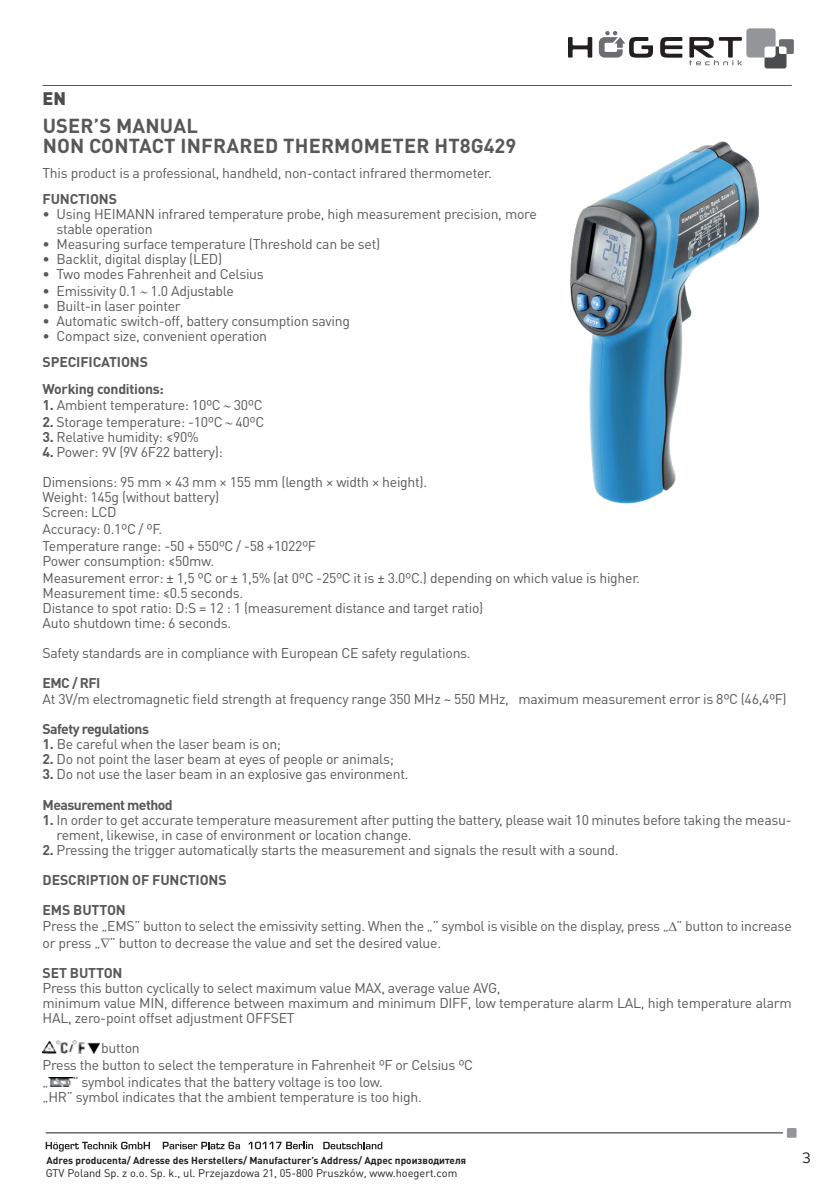
<style>
.page{position:relative;width:840px;height:1191px;background:#fff}
.page>*{position:absolute;margin:0;border:0;box-sizing:border-box;transform-origin:0 0}
.t1{font:700 20px/20px "DIN Pro";letter-spacing:.01em;color:#57585a}
.t2{font:900 18px "DIN Pro";color:#4b4c4d}
.t3{font:16px "Merel";color:#231f20}
.t4{font:14px/15px "DIN Pro";letter-spacing:-.02em;color:#57585a}
.t5{font:700 14px/26.4px "DIN Pro";letter-spacing:-.02em;color:#57585a}
.t6{font:700 14px "DIN Pro";letter-spacing:-.04em;color:#57585a}
.t7{font:11px "DIN Pro";color:#231f20}
.t8{font:700 10px "DIN Pro";color:#231f20}
.s1{font-weight:700}
</style>
<div class="page">
<svg style="left:568px;top:37px;width:24px;height:21px"></svg>
<svg style="left:660px;top:37px;width:22px;height:21px"></svg>
<svg style="left:598px;top:31px;width:54px;height:27px"></svg>
<svg style="left:689px;top:28px;width:104px;height:40px"></svg>
<svg style="left:46px;top:1141px;width:104px;height:10px"></svg>
<svg style="left:163px;top:1141px;width:77px;height:8px"></svg>
<svg style="left:248px;top:1141px;width:65px;height:8px"></svg>
<svg style="left:323px;top:1141px;width:59px;height:8px"></svg>
<svg style="left:786px;top:1128px;width:10px;height:9px"></svg>
<hr style="left:46px;top:1132px;width:736px;height:1px;background:#231f20">
<hr style="left:43px;top:85px;width:748px;height:1px;background:#57585a">
<img style="left:43px;top:1040px;width:56px;height:13px">
<img style="left:48px;top:1077px;width:25px;height:10px">
<img style="left:570px;top:141px;width:189px;height:363px">
<p class="t2" style="left:43px;top:86px;width:25px">EN</p>
<h1 class="t1" style="left:43px;top:115px;width:475px">USER’S MANUAL<br>NON CONTACT INFRARED THERMOMETER HT8G429</h1>
<p class="t4" style="left:43px;top:165px;width:450px">This product is a professional, handheld, non-contact infrared thermometer.</p>
<p class="t5" style="left:43px;top:185px;width:76px">FUNCTIONS</p>
<p class="t4" style="left:57px;top:206px;width:481px;text-indent:-14px">• Using HEIMANN infrared temperature probe, high measurement precision, more stable operation</p>
<p class="t4" style="left:43px;top:236px;width:339px">• Measuring surface temperature (Threshold can be set)</p>
<p class="t4" style="left:43px;top:251px;width:181px">• Backlit, digital display (LED)</p>
<p class="t4" style="left:43px;top:266px;width:223px">• Two modes Fahrenheit and Celsius</p>
<p class="t4" style="left:43px;top:283px;width:193px">• Emissivity 0.1 ∼ 1.0 Adjustable</p>
<p class="t4" style="left:43px;top:298px;width:140px">• Built-in laser pointer</p>
<p class="t4" style="left:43px;top:313px;width:309px">• Automatic switch-off, battery consumption saving</p>
<p class="t4" style="left:43px;top:328px;width:226px">• Compact size, convenient operation</p>
<p class="t5" style="left:43px;top:348px;width:123px">SPECIFICATIONS<br>Working conditions:</p>
<p class="t4" style="left:43px;top:397px;width:221px"><span class="s1">1.</span> Ambient temperature: 10ºC ∼ 30ºC</p>
<p class="t4" style="left:43px;top:414px;width:223px"><span class="s1">2.</span> Storage temperature: -10ºC ∼ 40ºC</p>
<p class="t4" style="left:43px;top:429px;width:158px"><span class="s1">3.</span> Relative humidity: ≤90%</p>
<p class="t4" style="left:43px;top:436px;width:386px;line-height:30px"><span class="s1">4.</span> Power: 9V (9V 6F22 battery):<br>Dimensions: 95 mm × 43 mm × 155 mm (length × width × height).</p>
<p class="t4" style="left:43px;top:489px;width:178px">Weight: 145g (without battery)<br>Screen: LCD</p>
<p class="t4" style="left:43px;top:520px;width:275px;line-height:16.8px">Accuracy: 0.1ºC / ºF.<br>Temperature range: -50 + 550ºC / -58 +1022ºF</p>
<p class="t4" style="left:43px;top:552px;width:598px;line-height:16.8px">Power consumption: ≤50mw.<br>Measurement error: ± 1,5 ºC or ± 1,5% (at 0ºC -25ºC it is ± 3.0ºC.) depending on which value is higher.</p>
<p class="t4" style="left:43px;top:584px;width:442px">Measurement time: ≤0.5 seconds.<br>Distance to spot ratio: D:S = 12 : 1 (measurement distance and target ratio)<br>Auto shutdown time: 6 seconds.</p>
<p class="t4" style="left:43px;top:644px;width:429px">Safety standards are in compliance with European CE safety regulations.</p>
<p class="t5" style="left:43px;top:669px;width:59px">EMC / RFI</p>
<p class="t4" style="left:43px;top:691px;width:745px">At 3V/m electromagnetic field strength at frequency range 350 MHz ~ 550 MHz, maximum measurement error is 8ºC (46,4ºF)</p>
<p class="t6" style="left:43px;top:720px;width:108px">Safety regulations</p>
<p class="t4" style="left:43px;top:736px;width:240px"><span class="s1">1.</span> Be careful when the laser beam is on;</p>
<p class="t4" style="left:43px;top:751px;width:352px"><span class="s1">2.</span> Do not point the laser beam at eyes of people or animals;</p>
<p class="t4" style="left:43px;top:759px;width:367px;line-height:30px"><span class="s1">3.</span> Do not use the laser beam in an explosive gas environment.<br><span class="s1">Measurement method</span></p>
<p class="t4" style="left:57px;top:811px;width:736px;text-indent:-14px"><span class="s1">1.</span> In order to get accurate temperature measurement after putting the battery, please wait 10 minutes before taking the measu&shy;rement, likewise, in case of environment or location change.</p>
<p class="t4" style="left:43px;top:834px;width:577px;line-height:30px"><span class="s1">2.</span> Pressing the trigger automatically starts the measurement and signals the result with a sound.<br><span class="s1">DESCRIPTION OF FUNCTIONS<br>EMS BUTTON</span></p>
<p class="t4" style="left:43px;top:917px;width:750px;line-height:16.8px">Press the „EMS” button to select the emissivity setting. When the „” symbol is visible on the display, press „∆” button to increase or press „∇” button to decrease the value and set the desired value.</p>
<p class="t5" style="left:43px;top:959px;width:81px">SET BUTTON</p>
<p class="t4" style="left:43px;top:980px;width:750px">Press this button cyclically to select maximum value MAX, average value AVG,<br>minimum value MIN, difference between maximum and minimum DIFF, low temperature alarm LAL, high temperature alarm<br>HAL, zero-point offset adjustment OFFSET</p>
<p class="t4" style="left:43px;top:1039px;width:432px;line-height:16.8px;text-indent:59px">button<br>Press the button to select the temperature in Fahrenheit ºF or Celsius ºC „</p>
<p class="t4" style="left:43px;top:1073px;width:380px;text-indent:30px">” symbol indicates that the battery voltage is too low.<br>„HR” symbol indicates that the ambient temperature is too high.</p>
<p class="t8" style="left:46px;top:1153px;width:421px">Adres producenta/ Adresse des Herstellers/ Manufacturer’s Address/ Адрес производителя</p>
<p class="t3" style="left:801px;top:1145px;width:10px">3</p>
<p class="t7" style="left:46px;top:1165px;width:413px">GTV Poland Sp. z o.o. Sp. k., ul. Przejazdowa 21, 05-800 Pruszków, www.hoegert.com</p>
</div>
